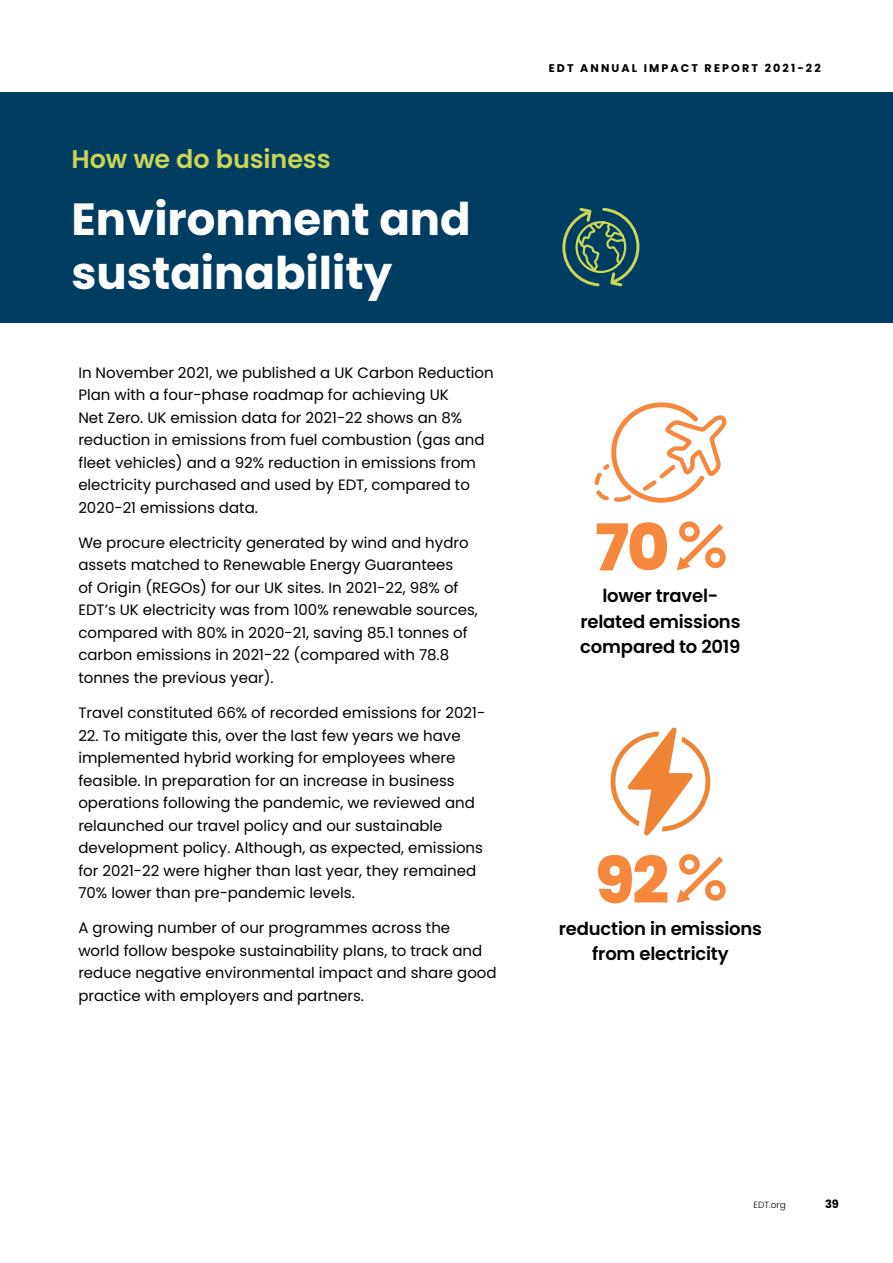
<style>
.page{position:relative;width:893px;height:1263px;background:#fff}
.page>*{position:absolute;margin:0;border:0;box-sizing:border-box;transform-origin:0 0}
.t1{font:800 64.5px "Poppins";color:#f6883e}
.t2{font:700 45px/54px "Poppins";color:#fff}
.t3{font:600 25.5px "Poppins";letter-spacing:-.005em;color:#c9d555}
.t4{font:600 18px/25.5px "Poppins";letter-spacing:-.01em;color:#000;text-align:center}
.t5{font:15px/22.5px "Poppins";color:#000}
.t6{font:700 11.4px "Poppins";color:#000}
.t7{font:700 11.1px "Poppins";letter-spacing:.19em;color:#000}
.t8{font:300 9px "Poppins";color:#000}
</style>
<div class="page">
<div style="left:0;top:92px;width:893px;height:231px;background:#003d62"></div>
<svg style="left:610px;top:727px;width:101px;height:109px"></svg>
<svg style="left:676px;top:521px;width:50px;height:49px"></svg>
<svg style="left:676px;top:854px;width:50px;height:49px"></svg>
<svg style="left:562px;top:207px;width:78px;height:80px"></svg>
<svg style="left:594px;top:402px;width:133px;height:101px"></svg>
<h3 class="t3" style="left:72px;top:144px;width:261px">How we do business</h3>
<h2 class="t2" style="left:72px;top:192px;width:401px">Environment and sustainability</h2>
<p class="t5" style="left:78px;top:361px;width:417px">In November 2021, we published a UK Carbon Reduction Plan with a four-phase roadmap for achieving UK<br>Net Zero. UK emission data for 2021-22 shows an 8% reduction in emissions from fuel combustion (gas and fleet vehicles) and a 92% reduction in emissions from electricity purchased and used by EDT, compared to 2020-21 emissions data.</p>
<p class="t5" style="left:78px;top:531px;width:401px">We procure electricity generated by wind and hydro assets matched to Renewable Energy Guarantees<br>of Origin (REGOs) for our UK sites. In 2021-22, 98% of EDT’s UK electricity was from 100% renewable sources, compared with 80% in 2020-21, saving 85.1 tonnes of carbon emissions in 2021-22 (compared with 78.8 tonnes the previous year).</p>
<p class="t5" style="left:78px;top:702px;width:408px">Travel constituted 66% of recorded emissions for 2021-</p>
<p class="t5" style="left:78px;top:724px;width:406px">22. To mitigate this, over the last few years we have implemented hybrid working for employees where feasible. In preparation for an increase in business operations following the pandemic, we reviewed and relaunched our travel policy and our sustainable development policy. Although, as expected, emissions for 2021-22 were higher than last year, they remained 70% lower than pre-pandemic levels.</p>
<p class="t5" style="left:78px;top:917px;width:420px">A growing number of our programmes across the<br>world follow bespoke sustainability plans, to track and reduce negative environmental impact and share good practice with employers and partners.</p>
<p class="t7" style="left:549px;top:62px;width:274px">EDT ANNUAL IMPACT REPORT 2021-22</p>
<h1 class="t1" style="left:595px;top:510px;width:76px">70</h1>
<p class="t4" style="left:580px;top:583px;width:162px">lower travel&shy;related emissions compared to 2019</p>
<h1 class="t1" style="left:595px;top:843px;width:75px">92</h1>
<p class="t4" style="left:559px;top:916px;width:205px">reduction in emissions from electricity</p>
<p class="t8" style="left:754px;top:1200px;width:34px">EDT.org</p>
<p class="t6" style="left:825px;top:1197px;width:15px">39</p>
</div>
